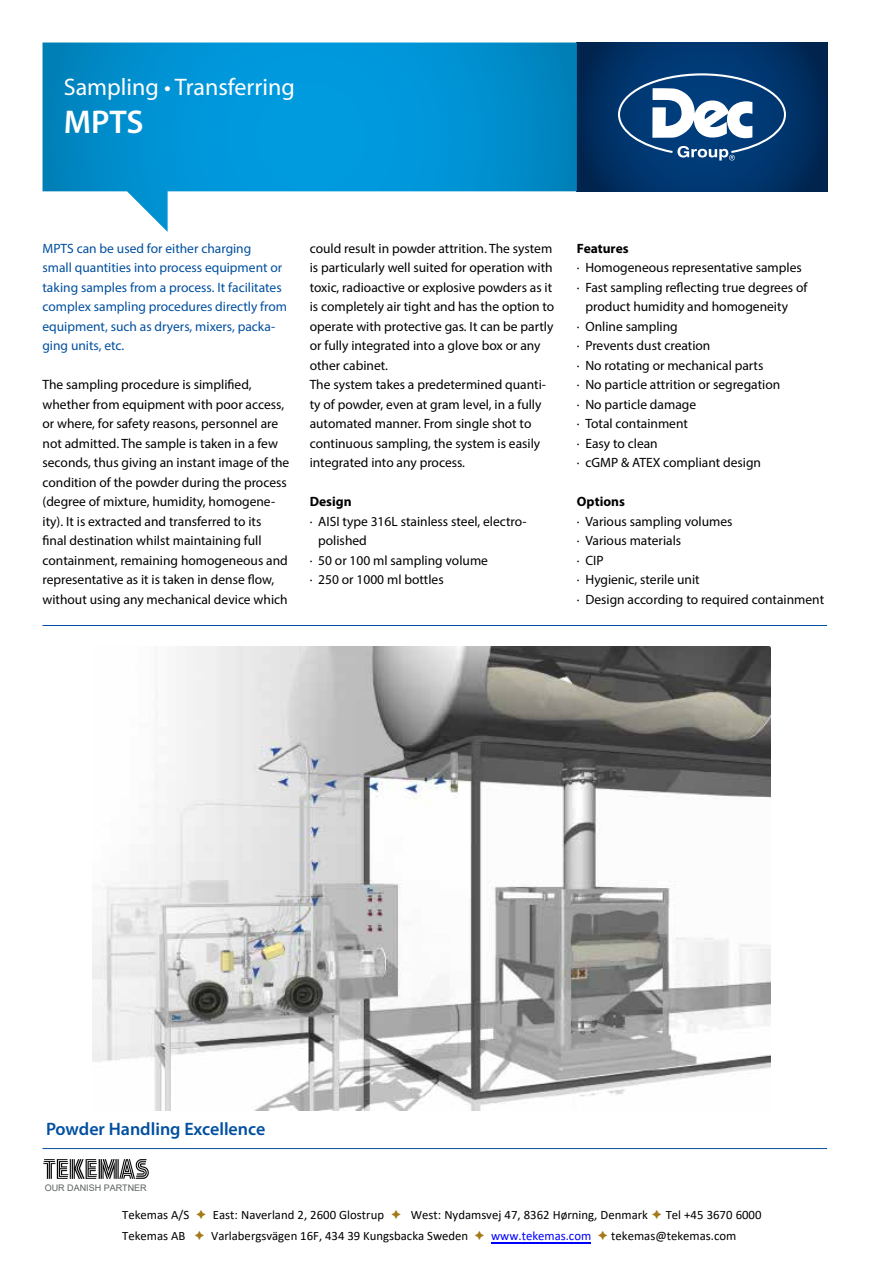
<style>
.page{position:relative;width:893px;height:1263px;background:#fff}
.page>*{position:absolute;margin:0;border:0;box-sizing:border-box;transform-origin:0 0}
.t1{font:600 33px "Myriad Pro";color:#fff}
.t2{font:24px "Myriad Pro";color:#fff}
.t3{font:600 18px "Myriad Pro";color:#004f9f}
.t4{font:13.5px/19.5px "Myriad Pro";color:#000}
.t5{font:13.5px/19.5px "Myriad Pro";color:#004f9f}
.t6{font:700 13.5px "Myriad Pro";color:#000}
.t7{font:12.75px/21px "Calibri";color:#000}
.t8{font:9px "Arial";color:#5d6161}
.s1{color:#a57b17}
.s2{color:#00f}
</style>
<div class="page">
<svg style="left:42px;top:1148px;width:474px;height:96px"></svg>
<svg style="left:606px;top:1148px;width:222px;height:2px"></svg>
<hr style="left:43px;top:1148px;width:784px;height:1px;background:#004f9f">
<svg style="left:577px;top:43px;width:250px;height:148px;background:#003063"></svg>
<svg style="left:618px;top:73px;width:168px;height:87px"></svg>
<svg style="left:43px;top:43px;width:534px;height:156px;background:#0b96d4"></svg>
<svg style="left:42px;top:199px;width:126px;height:427px"></svg>
<hr style="left:43px;top:625px;width:784px;height:1px;background:#004f9f">
<img style="left:93px;top:646px;width:678px;height:464px">
<hr style="left:491px;top:1242px;width:100px;height:1px;background:#00f">
<img style="left:44px;top:1160px;width:104px;height:18px">
<h2 class="t2" style="left:64px;top:72px;width:233px">Sampling • Transferring</h2>
<h1 class="t1" style="left:64px;top:101px;width:81px">MPTS</h1>
<p class="t5" style="left:43px;top:238px;width:246px">MPTS can be used for either charging<br>small quantities into process equipment or taking samples from a process. It facilitates complex sampling procedures directly from equipment, such as dryers, mixers, packa&shy;ging units, etc.</p>
<p class="t4" style="left:43px;top:374px;width:248px">The sampling procedure is simplified, whether from equipment with poor access, or where, for safety reasons, personnel are not admitted. The sample is taken in a few seconds, thus giving an instant image of the condition of the powder during the process (degree of mixture, humidity, homogene&shy;ity). It is extracted and transferred to its<br>final destination whilst maintaining full containment, remaining homogeneous and representative as it is taken in dense flow, without using any mechanical device which</p>
<p class="t4" style="left:310px;top:238px;width:246px">could result in powder attrition. The system is particularly well suited for operation with toxic, radioactive or explosive powders as it is completely air tight and has the option to operate with protective gas. It can be partly or fully integrated into a glove box or any other cabinet.<br>The system takes a predetermined quanti&shy;ty of powder, even at gram level, in a fully automated manner. From single shot to continuous sampling, the system is easily integrated into any process.</p>
<p class="t6" style="left:310px;top:493px;width:43px">Design</p>
<p class="t4" style="left:310px;top:511px;width:218px">· AISI type 316L stainless steel, electro-</p>
<p class="t4" style="left:318px;top:530px;width:50px">polished</p>
<p class="t4" style="left:310px;top:550px;width:180px">· 50 or 100 ml sampling volume</p>
<p class="t4" style="left:310px;top:569px;width:136px">· 250 or 1000 ml bottles</p>
<p class="t6" style="left:577px;top:239px;width:53px">Features</p>
<p class="t4" style="left:577px;top:257px;width:226px">· Homogeneous representative samples</p>
<p class="t4" style="left:577px;top:277px;width:232px">· Fast sampling reflecting true degrees of</p>
<p class="t4" style="left:585px;top:296px;width:204px">product humidity and homogeneity</p>
<p class="t4" style="left:577px;top:316px;width:102px">· Online sampling</p>
<p class="t4" style="left:577px;top:335px;width:135px">· Prevents dust creation</p>
<p class="t4" style="left:577px;top:355px;width:188px">· No rotating or mechanical parts</p>
<p class="t4" style="left:577px;top:374px;width:205px">· No particle attrition or segregation</p>
<p class="t4" style="left:577px;top:394px;width:121px">· No particle damage</p>
<p class="t4" style="left:577px;top:413px;width:113px">· Total containment</p>
<p class="t4" style="left:577px;top:433px;width:82px">· Easy to clean</p>
<p class="t4" style="left:577px;top:452px;width:186px">· cGMP &amp; ATEX compliant design</p>
<p class="t6" style="left:577px;top:493px;width:50px">Options</p>
<p class="t4" style="left:577px;top:511px;width:249px">· Various sampling volumes<br>· Various materials<br>· CIP<br>· Hygienic, sterile unit<br>· Design according to required containment</p>
<h3 class="t3" style="left:46px;top:1117px;width:221px">Powder Handling Excellence</h3>
<p class="t8" style="left:45px;top:1181px;width:104px">OUR DANISH PARTNER</p>
<p class="t7" style="left:122px;top:1206px;width:641px">Tekemas A/S <span class="s1">➔</span> East: Naverland 2, 2600 Glostrup <span class="s1">➔</span> West: Nydamsvej 47, 8362 Hørning, Denmark <span class="s1">➔</span> Tel +45 3670 6000<br>Tekemas AB <span class="s1">➔</span> Varlabergsvägen 16F, 434 39 Kungsbacka Sweden <span class="s1">➔</span> <span class="s2">www.tekemas.com</span> <span class="s1">➔</span> tekemas@tekemas.com</p>
</div>
